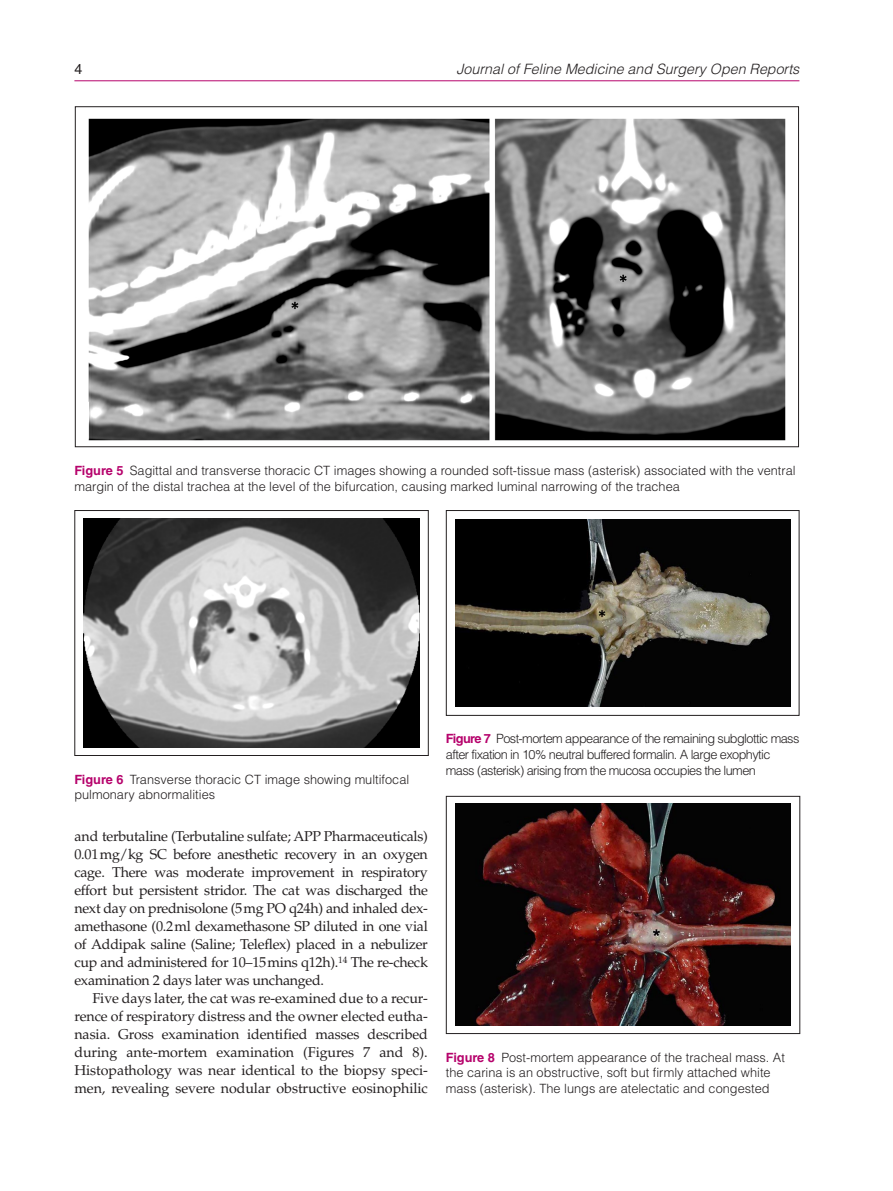
<style>
.page{position:relative;width:893px;height:1191px;background:#fff}
.page>*{position:absolute;margin:0;border:0;box-sizing:border-box;transform-origin:0 0}
.t1{font:14.25px/18px "Palatino LT Std";letter-spacing:-.02em;color:#231f20;text-align:justify}
.t2{font:italic 300 14.25px "Helvetica LT Std";color:#231f20}
.t3{font:14.25px "Helvetica LT Std";color:#231f20}
.t4{font:300 12.75px/15.8px "Helvetica LT Std";color:#231f20}
.t5{font:300 12.75px/15.8px "Helvetica LT Std";letter-spacing:-.045em;color:#231f20}
.s1{font-weight:700;color:#b6036c}
</style>
<div class="page">
<hr style="left:74px;top:80px;width:725px;height:1px;background:#b6036c">
<img style="left:88px;top:118px;width:698px;height:323px">
<img style="left:84px;top:518px;width:335px;height:230px">
<div style="left:74px;top:510px;width:355px;height:246px;border:1px solid #231f20"></div>
<img style="left:455px;top:519px;width:335px;height:188px">
<div style="left:446px;top:510px;width:353px;height:206px;border:1px solid #231f20"></div>
<img style="left:455px;top:804px;width:336px;height:222px">
<div style="left:446px;top:796px;width:354px;height:238px;border:1px solid #231f20"></div>
<p class="t3" style="left:74px;top:61px;width:9px">4</p>
<p class="t2" style="left:456px;top:60px;width:344px">Journal of Feline Medicine and Surgery Open Reports</p>
<p class="t4" style="left:74px;top:462px;width:723px"><span class="s1">Figure 5</span> Sagittal and transverse thoracic CT images showing a rounded soft-tissue mass (asterisk) associated with the ventral margin of the distal trachea at the level of the bifurcation, causing marked luminal narrowing of the trachea</p>
<p class="t4" style="left:74px;top:771px;width:336px"><span class="s1">Figure 6</span> Transverse thoracic CT image showing multifocal pulmonary abnormalities</p>
<p class="t1" style="left:74px;top:827px;width:355px">and terbutaline (Terbutaline sulfate; APP Pharmaceuticals)<br>0.01mg/kg SC before anesthetic recovery in an oxygen cage. There was moderate improvement in respiratory effort but persistent stridor. The cat was discharged the next day on prednisolone (5mg PO q24h) and inhaled dex&shy;amethasone (0.2ml dexamethasone SP diluted in one vial of Addipak saline (Saline; Teleflex) placed in a nebulizer cup and administered for 10–15mins q12h).<sup>14</sup> The re-check examination 2 days later was unchanged.</p>
<p class="t1" style="left:74px;top:989px;width:355px;text-indent:18px">Five days later, the cat was re-examined due to a recur&shy;rence of respiratory distress and the owner elected eutha&shy;nasia. Gross examination identified masses described during ante-mortem examination (Figures 7 and 8).<br>Histopathology was near identical to the biopsy speci&shy;men, revealing severe nodular obstructive eosinophilic</p>
<p class="t5" style="left:446px;top:730px;width:355px"><span class="s1">Figure 7</span> Post-mortem appearance of the remaining subglottic mass after fixation in 10% neutral buffered formalin. A large exophytic mass (asterisk) arising from the mucosa occupies the lumen</p>
<p class="t4" style="left:446px;top:1049px;width:341px"><span class="s1">Figure 8</span> Post-mortem appearance of the tracheal mass. At the carina is an obstructive, soft but firmly attached white mass (asterisk). The lungs are atelectatic and congested</p>
</div>
